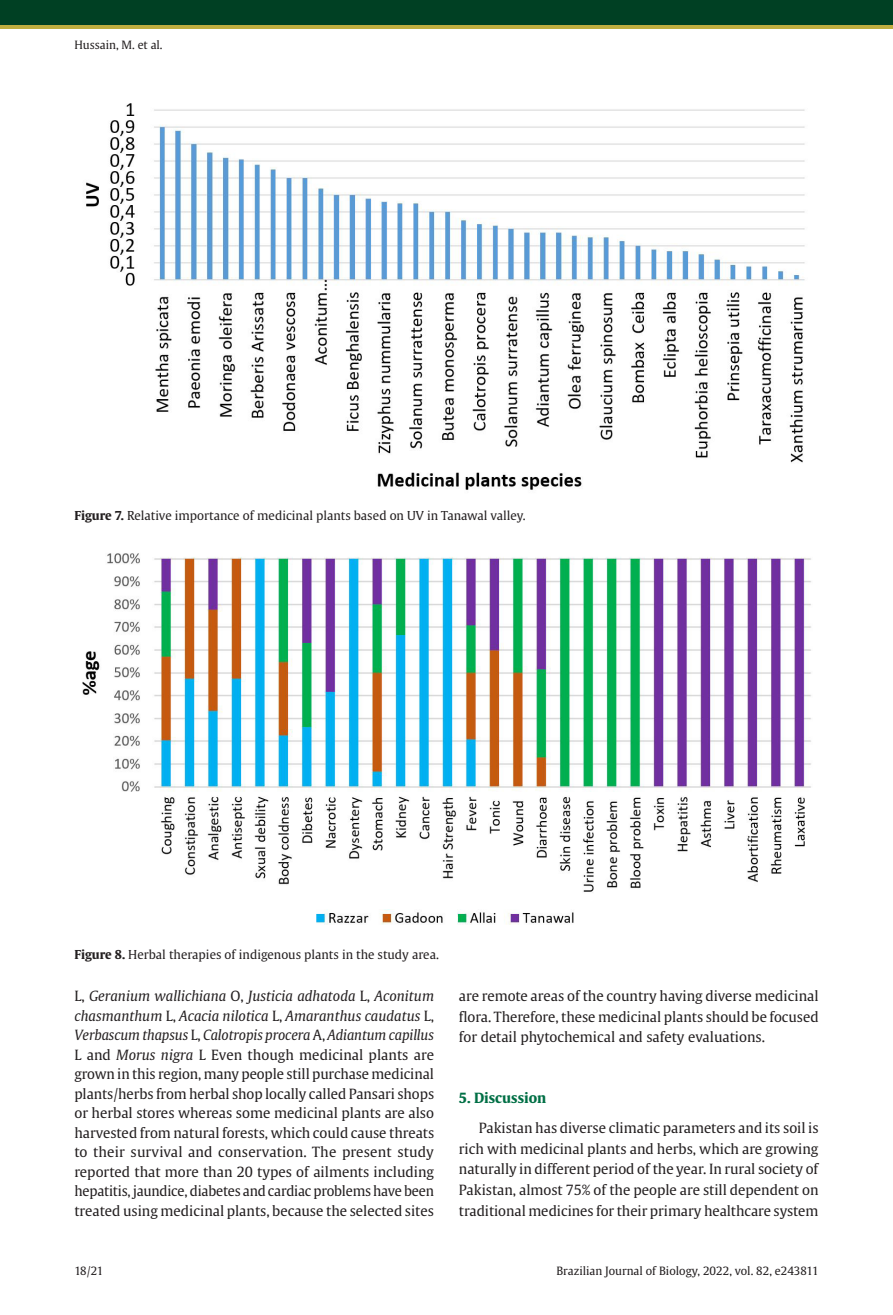
<style>
.page{position:relative;width:893px;height:1315px;background:#fff}
.page>*{position:absolute;margin:0;border:0;box-sizing:border-box;transform-origin:0 0}
.Paragraph{font:14px/19.6px "Gulliver";color:#231f20;text-align:justify}
.Heading1{font:700 14px "Gulliver";color:#006f45}
.FigureCaption{font:12.25px "Gulliver";color:#231f20}
.t1{font:11.38px "Gulliver";color:#231f20}
.s1{font-weight:700}
.s2{font-style:italic}
</style>
<div class="page">
<div style="left:0;top:12px;width:893px;height:17px;background:#bfad40"></div>
<div style="left:0;top:0;width:893px;height:25px;background:#004023"></div>
<img style="left:82px;top:553px;width:729px;height:372px">
<img style="left:86px;top:103px;width:719px;height:387px">
<p class="t1" style="left:74px;top:37px;width:90px">Hussain, M. et al.</p>
<p class="FigureCaption" style="left:74px;top:507px;width:453px"><span class="s1">Figure 7.</span> Relative importance of medicinal plants based on UV in Tanawal valley.</p>
<p class="FigureCaption" style="left:74px;top:947px;width:366px"><span class="s1">Figure 8.</span> Herbal therapies of indigenous plants in the study area.</p>
<p class="Paragraph" style="left:74px;top:986px;width:361px">L, <span class="s2">Geranium wallichiana</span> O, <span class="s2">Justicia adhatoda</span> L, <span class="s2">Aconitum chasmanthum</span> L, <span class="s2">Acacia nilotica</span> L, <span class="s2">Amaranthus caudatus</span> L, <span class="s2">Verbascum thapsus</span> L, <span class="s2">Calotropis procera</span> A, <span class="s2">Adiantum capillus </span>L and <span class="s2">Morus nigra</span> L Even though medicinal plants are grown in this region, many people still purchase medicinal plants/herbs from herbal shop locally called Pansari shops or herbal stores whereas some medicinal plants are also harvested from natural forests, which could cause threats to their survival and conservation. The present study reported that more than 20 types of ailments including hepatitis, jaundice, diabetes and cardiac problems have been treated using medicinal plants, because the selected sites</p>
<p class="Paragraph" style="left:459px;top:985px;width:361px;line-height:20.7px">are remote areas of the country having diverse medicinal flora. Therefore, these medicinal plants should be focused for detail phytochemical and safety evaluations.</p>
<p class="Heading1" style="left:459px;top:1088px;width:89px">5. Discussion</p>
<p class="Paragraph" style="left:459px;top:1117px;width:361px;line-height:20.7px;text-indent:20px">Pakistan has diverse climatic parameters and its soil is rich with medicinal plants and herbs, which are growing naturally in different period of the year. In rural society of Pakistan, almost 75% of the people are still dependent on traditional medicines for their primary healthcare system</p>
<p class="t1" style="left:74px;top:1264px;width:30px">18/21</p>
<p class="t1" style="left:556px;top:1264px;width:264px">Brazilian Journal of Biology, 2022, vol. 82, e243811</p>
</div>
